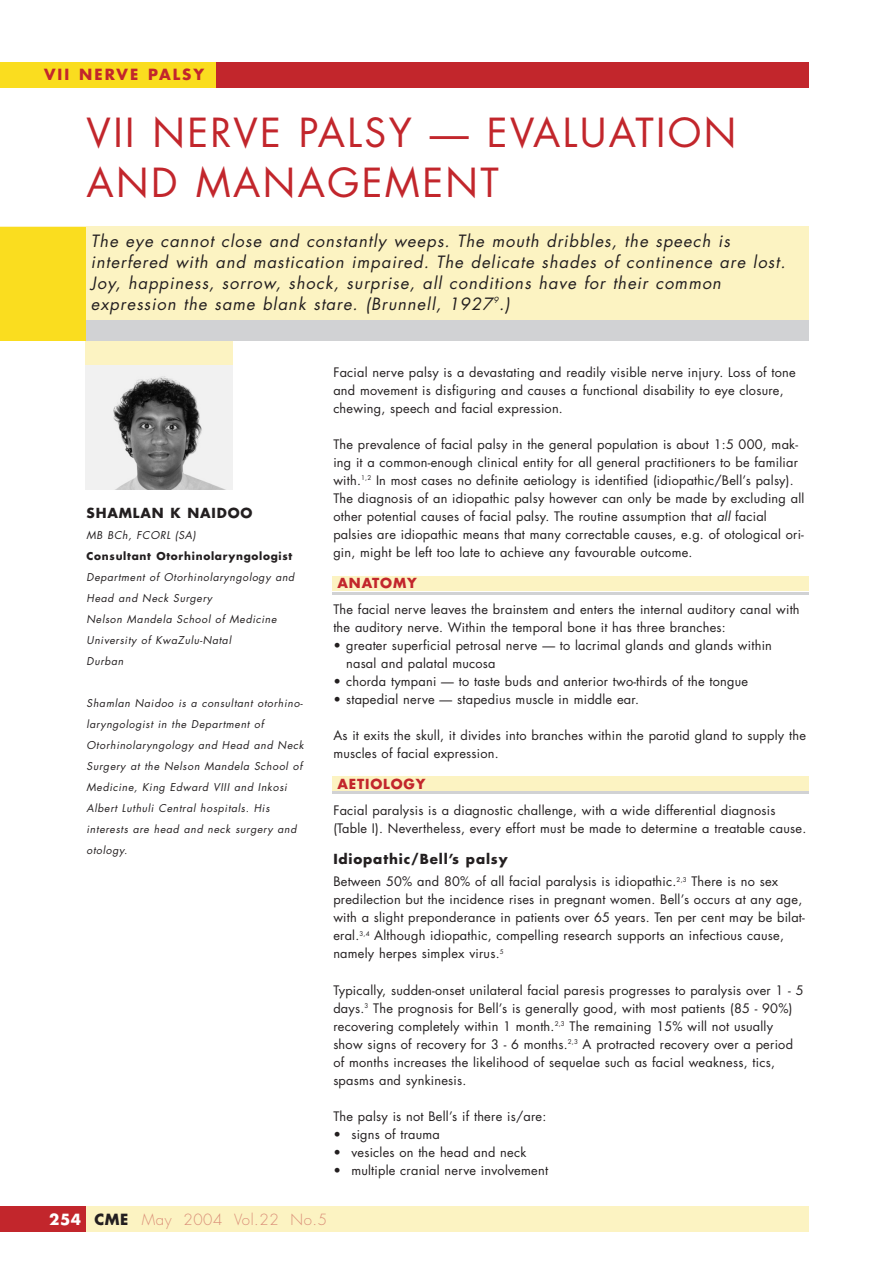
<style>
.page{position:relative;width:893px;height:1262px;background:#fff}
.page>*{position:absolute;margin:0;border:0;box-sizing:border-box;transform-origin:0 0}
.t1{font:39px/49.5px "Futura";letter-spacing:.06em;color:#c2262c}
.t2{font:italic 16.5px/21px "Futura";letter-spacing:.06em;color:#231f20}
.t3{font:300 15px "Futura";letter-spacing:.035em;color:#db9079}
.t4{font:700 15px "Futura";letter-spacing:.135em;color:#c2262c}
.t5{font:700 13.5px "Futura";letter-spacing:.06em;color:#231f20}
.t6{font:700 13.5px "Futura";letter-spacing:.06em;color:#c2262c}
.t7{font:12.75px/18px "Futura";letter-spacing:.02em;color:#231f20}
.t8{font:italic 10.5px/21px "Futura";letter-spacing:.06em;color:#231f20}
.t9{font:700 10.5px "Futura";letter-spacing:.07em;color:#231f20}
.s1{font-style:italic}
.s2{font-weight:700;color:#fff}
.s3{font-weight:700;color:#231f20}
</style>
<div class="page">
<div style="left:332px;top:775px;width:476px;height:15px;background:#fcf3c2"></div>
<hr style="left:332px;top:791px;width:476px;height:2px;background:#d1d2d4">
<div style="left:332px;top:576px;width:476px;height:15px;background:#fcf3c2"></div>
<hr style="left:332px;top:592px;width:476px;height:2px;background:#d1d2d4">
<div style="left:85px;top:322px;width:148px;height:43px;background:#fcf3c2"></div>
<div style="left:0;top:62px;width:808px;height:25px;background:#c2262c"></div>
<div style="left:0;top:62px;width:216px;height:25px;background:#fadd1f"></div>
<div style="left:0;top:1206px;width:808px;height:26px;background:#fcf3c2"></div>
<div style="left:0;top:1206px;width:85px;height:26px;background:#c2262c"></div>
<div style="left:0;top:226px;width:808px;height:114px;background:#d1d2d4"></div>
<div style="left:0;top:226px;width:808px;height:94px;background:#fcf3c2"></div>
<div style="left:0;top:226px;width:85px;height:114px;background:#fadd1f"></div>
<img style="left:85px;top:365px;width:148px;height:124px">
<p class="t4" style="left:44px;top:68px;width:162px">VII NERVE PALSY</p>
<h1 class="t1" style="left:87px;top:111px;width:651px">VII NERVE PALSY — EVALUATION<br>AND MANAGEMENT</h1>
<p class="t2" style="left:91px;top:231px;width:696px">The eye cannot close and constantly weeps. The mouth dribbles, the speech is interfered with and mastication impaired. The delicate shades of continence are lost.<br>Joy, happiness, sorrow, shock, surprise, all conditions have for their common expression the same blank stare. (Brunnell, 1927<sup>9</sup>.)</p>
<p class="t5" style="left:87px;top:506px;width:167px">SHAMLAN K NAIDOO</p>
<p class="t8" style="left:87px;top:525px;width:111px">MB BCh, FCORL (SA)</p>
<p class="t9" style="left:87px;top:551px;width:207px">Consultant Otorhinolaryngologist</p>
<p class="t8" style="left:87px;top:567px;width:209px">Department of Otorhinolaryngology and<br>Head and Neck Surgery<br>Nelson Mandela School of Medicine<br>University of KwaZulu-Natal<br>Durban</p>
<p class="t8" style="left:87px;top:693px;width:219px">Shamlan Naidoo is a consultant otorhino&shy;laryngologist in the Department of Otorhinolaryngology and Head and Neck Surgery at the Nelson Mandela School of Medicine, King Edward VIII and Inkosi Albert Luthuli Central hospitals. His interests are head and neck surgery and otology.</p>
<p class="t7" style="left:333px;top:364px;width:464px">Facial nerve palsy is a devastating and readily visible nerve injury. Loss of tone and movement is disfiguring and causes a functional disability to eye closure, chewing, speech and facial expression.</p>
<p class="t7" style="left:333px;top:436px;width:472px">The prevalence of facial palsy in the general population is about 1:5 000, mak&shy;ing it a common-enough clinical entity for all general practitioners to be familiar with.<sup>1,2</sup> In most cases no definite aetiology is identified (idiopathic/Bell’s palsy).<br>The diagnosis of an idiopathic palsy however can only be made by excluding all other potential causes of facial palsy. The routine assumption that <span class="s1">all</span> facial palsies are idiopathic means that many correctable causes, e.g. of otological ori&shy;gin, might be left too late to achieve any favourable outcome.</p>
<p class="t6" style="left:337px;top:576px;width:81px">ANATOMY</p>
<p class="t7" style="left:333px;top:601px;width:468px">The facial nerve leaves the brainstem and enters the internal auditory canal with the auditory nerve. Within the temporal bone it has three branches:</p>
<p class="t7" style="left:346px;top:637px;width:427px;text-indent:-13px">• greater superficial petrosal nerve — to lacrimal glands and glands within nasal and palatal mucosa</p>
<p class="t7" style="left:333px;top:673px;width:416px">• chorda tympani — to taste buds and anterior two-thirds of the tongue</p>
<p class="t7" style="left:333px;top:691px;width:307px">• stapedial nerve — stapedius muscle in middle ear.</p>
<p class="t7" style="left:333px;top:727px;width:474px">As it exits the skull, it divides into branches within the parotid gland to supply the muscles of facial expression.</p>
<p class="t6" style="left:337px;top:777px;width:89px">AETIOLOGY</p>
<p class="t7" style="left:333px;top:802px;width:474px">Facial paralysis is a diagnostic challenge, with a wide differential diagnosis (Table I). Nevertheless, every effort must be made to determine a treatable cause.</p>
<p class="t5" style="left:333px;top:853px;width:176px">Idiopathic/Bell’s palsy</p>
<p class="t7" style="left:333px;top:873px;width:473px">Between 50% and 80% of all facial paralysis is idiopathic.<sup>2,3</sup> There is no sex predilection but the incidence rises in pregnant women. Bell’s occurs at any age, with a slight preponderance in patients over 65 years. Ten per cent may be bilat&shy;eral.<sup>3,4</sup> Although idiopathic, compelling research supports an infectious cause, namely herpes simplex virus.<sup>5</sup></p>
<p class="t7" style="left:333px;top:981px;width:471px">Typically, sudden-onset unilateral facial paresis progresses to paralysis over 1 - 5 days.<sup>3</sup> The prognosis for Bell’s is generally good, with most patients (85 - 90%) recovering completely within 1 month.<sup>2,3</sup> The remaining 15% will not usually show signs of recovery for 3 - 6 months.<sup>2,3</sup> A protracted recovery over a period of months increases the likelihood of sequelae such as facial weakness, tics, spasms and synkinesis.</p>
<p class="t7" style="left:333px;top:1108px;width:214px">The palsy is not Bell’s if there is/are:</p>
<p class="t7" style="left:333px;top:1126px;width:108px">• signs of trauma</p>
<p class="t7" style="left:333px;top:1144px;width:194px">• vesicles on the head and neck</p>
<p class="t7" style="left:333px;top:1162px;width:216px">• multiple cranial nerve involvement</p>
<p class="t3" style="left:49px;top:1212px;width:279px"><span class="s2">254</span> <span class="s3">CME</span> May 2004 Vol.22 No.5</p>
</div>
